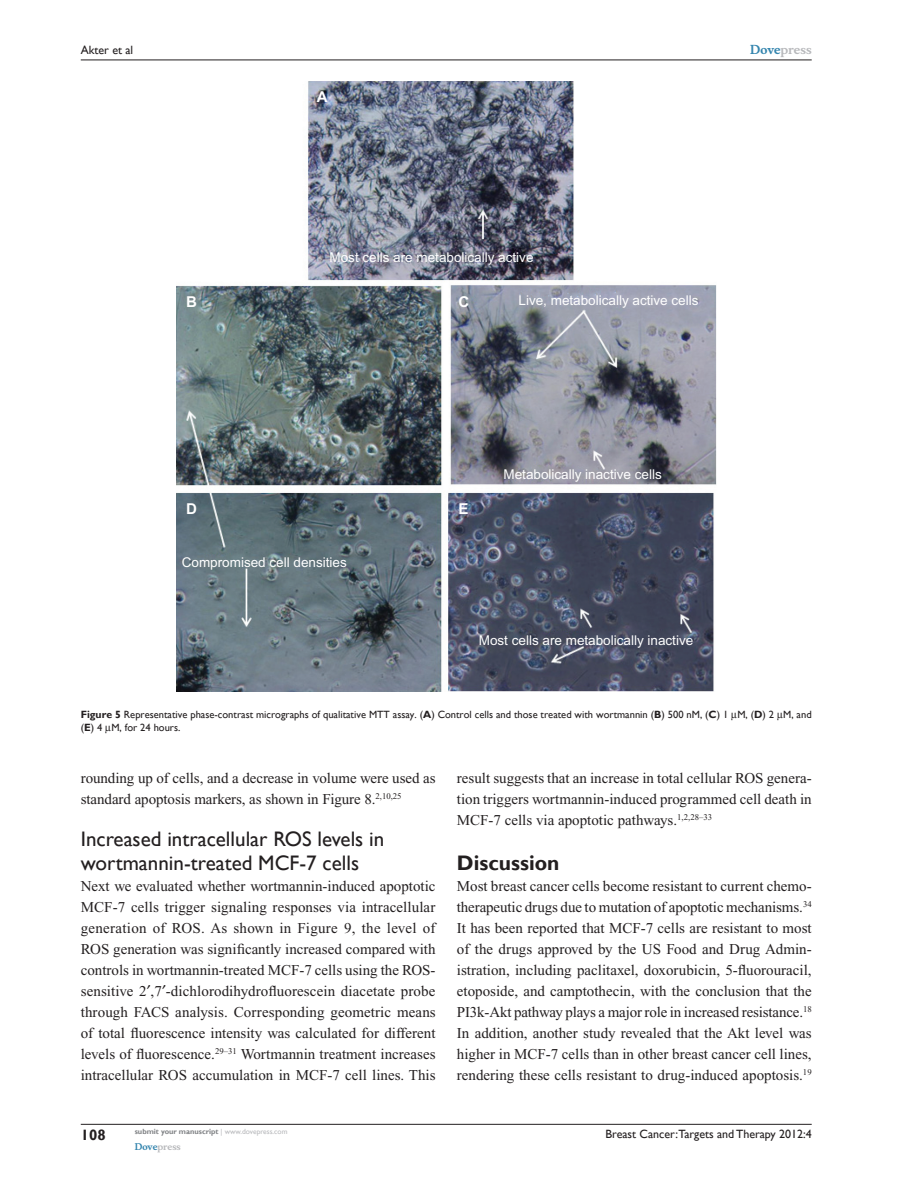
<style>
.page{position:relative;width:918px;height:1188px;background:#fff}
.page>*{position:absolute;margin:0;border:0;box-sizing:border-box;transform-origin:0 0}
.t1{font:21px/24px "Gill Sans";color:#231f20}
.t2{font:700 21px "Gill Sans";color:#231f20}
.TxF{font:15px/21px "Times New Roman";color:#231f20;text-align:justify}
.t3{font:700 15px "Arial";color:#fff}
.t4{font:700 15px "Gill Sans";color:#231f20}
.t5{font:13.5px "Arial";color:#fff}
.t6{font:12px "Gill Sans";color:#231f20}
.t7{font:700 12px "Musee";color:#b8b9bc}
.FC{font:10.5px/13.5px "Gill Sans";color:#231f20}
.t8{font:700 9px "Musee";color:#b8b9bc}
.t9{font:700 7.5px "Gill Sans";color:#808285}
.s1{color:#3485ae}
.s2{font-weight:700}
.s3{font-weight:400;color:#b8b9bc}
</style>
<div class="page">
<img style="left:176px;top:81px;width:540px;height:611px">
<hr style="left:81px;top:1124px;width:731px;height:1px;background:#231f20">
<hr style="left:81px;top:60px;width:731px;height:1px;background:#231f20">
<p class="t6" style="left:81px;top:43px;width:54px">Akter et al</p>
<p class="t3" style="left:317px;top:88px;width:12px">A</p>
<p class="t7" style="left:750px;top:43px;width:63px"><span class="s1">Dove</span>press</p>
<p class="t5" style="left:330px;top:249px;width:206px">Most cells are metabolically active</p>
<p class="t5" style="left:519px;top:293px;width:182px">Live, metabolically active cells</p>
<p class="t3" style="left:186px;top:293px;width:12px">B</p>
<p class="t3" style="left:459px;top:293px;width:12px">C</p>
<p class="t3" style="left:186px;top:499px;width:12px">D</p>
<p class="t3" style="left:459px;top:499px;width:12px">E</p>
<p class="t5" style="left:182px;top:554px;width:167px">Compromised cell densities</p>
<p class="t5" style="left:504px;top:467px;width:160px">Metabolically inactive cells</p>
<p class="t5" style="left:479px;top:632px;width:216px">Most cells are metabolically inactive</p>
<p class="FC" style="left:81px;top:708px;width:732px"><span class="s2">Figure 5</span> Representative phase-contrast micrographs of qualitative MTT assay. (<span class="s2">A</span>) Control cells and those treated with wortmannin (<span class="s2">B</span>) 500 nM, (<span class="s2">C</span>) 1 M, (<span class="s2">D</span>) 2 M, and (<span class="s2">E</span>) 4 M, for 24 hours.</p>
<p class="TxF" style="left:81px;top:767px;width:356px">rounding up of cells, and a decrease in volume were used as standard apoptosis markers, as shown in Figure 8.<sup>2,10,25</sup></p>
<h2 class="t1" style="left:81px;top:827px;width:305px">Increased intracellular ROS levels in wortmannin-treated MCF-7 cells</h2>
<p class="TxF" style="left:81px;top:875px;width:357px">Next we evaluated whether wortmannin-induced apoptotic MCF-7 cells trigger signaling responses via intracellular generation of ROS. As shown in Figure 9, the level of ROS generation was significantly increased compared with controls in wortmannin-treated MCF-7 cells using the ROS&shy;sensitive 2 ,7 -dichlorodihydrofluorescein diacetate probe through FACS analysis. Corresponding geometric means of total fluorescence intensity was calculated for different levels of fluorescence.<sup>29–31</sup> Wortmannin treatment increases intracellular ROS accumulation in MCF-7 cell lines. This</p>
<p class="TxF" style="left:457px;top:767px;width:356px">result suggests that an increase in total cellular ROS genera&shy;tion triggers wortmannin-induced programmed cell death in MCF-7 cells via apoptotic pathways.<sup>1,2,28–33</sup></p>
<h1 class="t2" style="left:457px;top:850px;width:104px">Discussion</h1>
<p class="TxF" style="left:457px;top:875px;width:356px">Most breast cancer cells become resistant to current chemo&shy;therapeutic drugs due to mutation of apoptotic mechanisms.<sup>34<br></sup>It has been reported that MCF-7 cells are resistant to most of the drugs approved by the US Food and Drug Admin&shy;istration, including paclitaxel, doxorubicin, 5-fluorouracil, etoposide, and camptothecin, with the conclusion that the PI3k-Akt pathway plays a major role in increased resistance.<sup>18<br></sup>In addition, another study revealed that the Akt level was higher in MCF-7 cells than in other breast cancer cell lines, rendering these cells resistant to drug-induced apoptosis.<sup>19</sup></p>
<p class="t4" style="left:81px;top:1126px;width:26px">108</p>
<p class="t9" style="left:135px;top:1127px;width:154px">submit your manuscript <span class="s3">| www.dovepress.com</span></p>
<p class="t8" style="left:135px;top:1141px;width:48px"><span class="s1">Dove</span>press</p>
<p class="t6" style="left:605px;top:1127px;width:208px">Breast Cancer:Targets and Therapy 2012:4</p>
</div>
